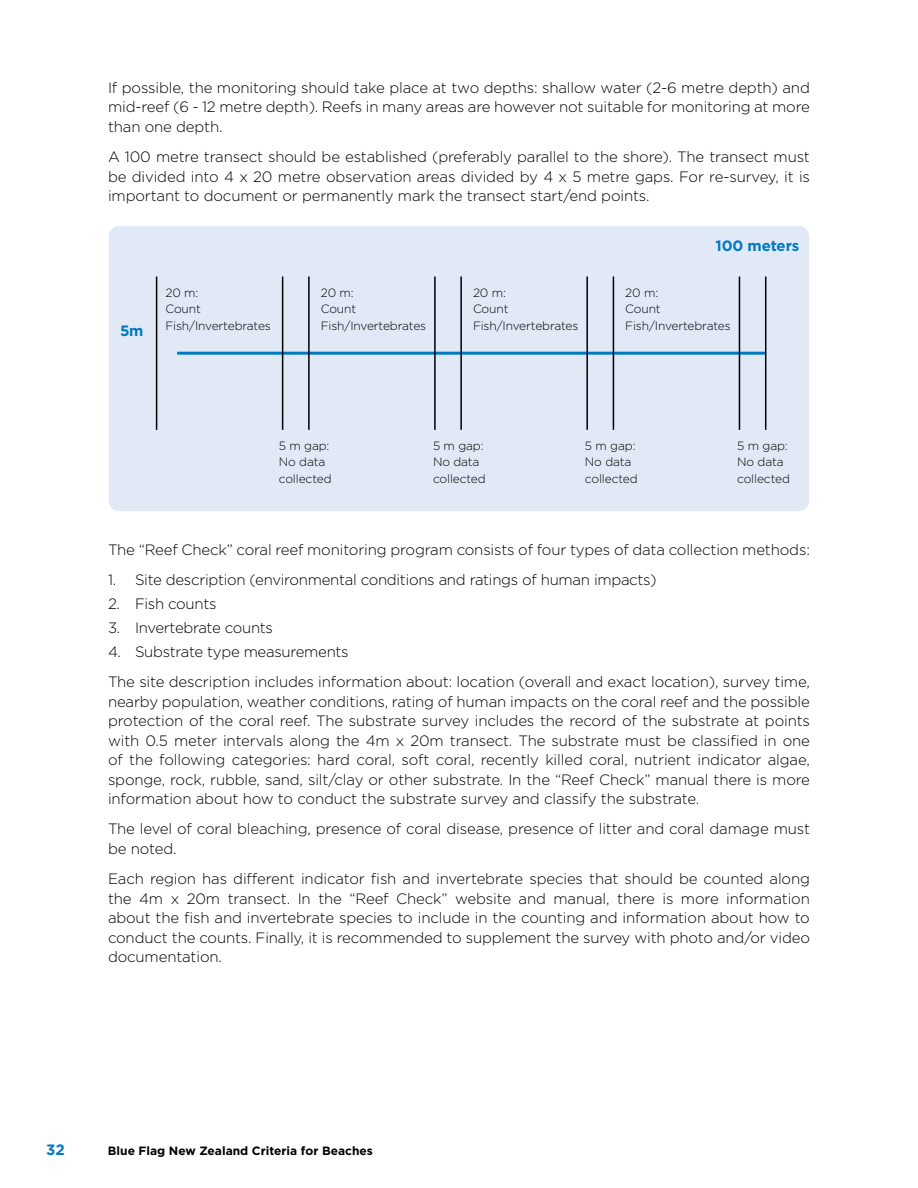
<style>
.page{position:relative;width:918px;height:1188px;background:#fff}
.page>*{position:absolute;margin:0;border:0;box-sizing:border-box;transform-origin:0 0}
.t1{font:300 15px/19.5px "Gotham";letter-spacing:-.01em;color:#000;text-align:justify}
.t2{font:700 15px "Gotham";letter-spacing:-.01em;color:#007ac2}
.t3{font:700 15px "Gotham HTF";color:#007ac2}
.t4{font:300 12px/16.5px "Gotham";letter-spacing:-.01em;color:#000}
.t5{font:700 12px "Gotham HTF";color:#000}
</style>
<div class="page">
<div style="left:109px;top:226px;width:700px;height:285px;background:#e1e9f6;border-radius:11px"></div>
<hr style="left:177px;top:352px;width:588px;height:3px;background:#007ac2">
<hr style="left:765px;top:276px;width:1px;height:154px;background:#000">
<hr style="left:613px;top:276px;width:1px;height:154px;background:#000">
<hr style="left:460px;top:276px;width:2px;height:154px;background:#000">
<hr style="left:308px;top:276px;width:2px;height:154px;background:#000">
<hr style="left:739px;top:276px;width:1px;height:154px;background:#000">
<hr style="left:586px;top:276px;width:2px;height:154px;background:#000">
<hr style="left:434px;top:276px;width:2px;height:154px;background:#000">
<hr style="left:282px;top:276px;width:1px;height:154px;background:#000">
<hr style="left:156px;top:276px;width:1px;height:154px;background:#000">
<p class="t1" style="left:108px;top:78px;width:703px">If possible, the monitoring should take place at two depths: shallow water (2-6 metre depth) and mid-reef (6 - 12 metre depth). Reefs in many areas are however not suitable for monitoring at more than one depth.</p>
<p class="t1" style="left:108px;top:147px;width:704px">A 100 metre transect should be established (preferably parallel to the shore). The transect must be divided into 4 x 20 metre observation areas divided by 4 x 5 metre gaps. For re-survey, it is important to document or permanently mark the transect start/end points.</p>
<p class="t2" style="left:120px;top:321px;width:25px">5m</p>
<p class="t2" style="left:716px;top:235px;width:85px">100 meters</p>
<p class="t4" style="left:165px;top:284px;width:107px">20 m:<br>Count<br>Fish/Invertebrates</p>
<p class="t4" style="left:321px;top:284px;width:107px">20 m:<br>Count<br>Fish/Invertebrates</p>
<p class="t4" style="left:473px;top:284px;width:107px">20 m:<br>Count<br>Fish/Invertebrates</p>
<p class="t4" style="left:625px;top:284px;width:107px">20 m:<br>Count<br>Fish/Invertebrates</p>
<p class="t4" style="left:279px;top:437px;width:54px">5 m gap:<br>No data collected</p>
<p class="t4" style="left:433px;top:437px;width:54px">5 m gap:<br>No data collected</p>
<p class="t4" style="left:585px;top:437px;width:54px">5 m gap:<br>No data collected</p>
<p class="t4" style="left:737px;top:437px;width:54px">5 m gap:<br>No data collected</p>
<p class="t1" style="left:108px;top:540px;width:703px">The “Reef Check” coral reef monitoring program consists of four types of data collection methods:</p>
<p class="t1" style="left:108px;top:570px;width:550px">1. Site description (environmental conditions and ratings of human impacts)</p>
<p class="t1" style="left:108px;top:594px;width:110px">2. Fish counts</p>
<p class="t1" style="left:108px;top:618px;width:167px">3. Invertebrate counts</p>
<p class="t1" style="left:108px;top:636px;width:704px;line-height:30.3px">4. Substrate type measurements<br>The site description includes information about: location (overall and exact location), survey time,</p>
<p class="t1" style="left:108px;top:691px;width:704px">nearby population, weather conditions, rating of human impacts on the coral reef and the possible protection of the coral reef. The substrate survey includes the record of the substrate at points with 0.5 meter intervals along the 4m x 20m transect. The substrate must be classified in one of the following categories: hard coral, soft coral, recently killed coral, nutrient indicator algae, sponge, rock, rubble, sand, silt/clay or other substrate. In the “Reef Check” manual there is more information about how to conduct the substrate survey and classify the substrate.</p>
<p class="t1" style="left:108px;top:819px;width:704px">The level of coral bleaching, presence of coral disease, presence of litter and coral damage must be noted.</p>
<p class="t1" style="left:108px;top:869px;width:704px">Each region has different indicator fish and invertebrate species that should be counted along the 4m x 20m transect. In the “Reef Check” website and manual, there is more information about the fish and invertebrate species to include in the counting and information about how to conduct the counts. Finally, it is recommended to supplement the survey with photo and/or video documentation.</p>
<p class="t3" style="left:46px;top:1141px;width:20px">32</p>
<p class="t5" style="left:108px;top:1144px;width:266px">Blue Flag New Zealand Criteria for Beaches</p>
</div>
